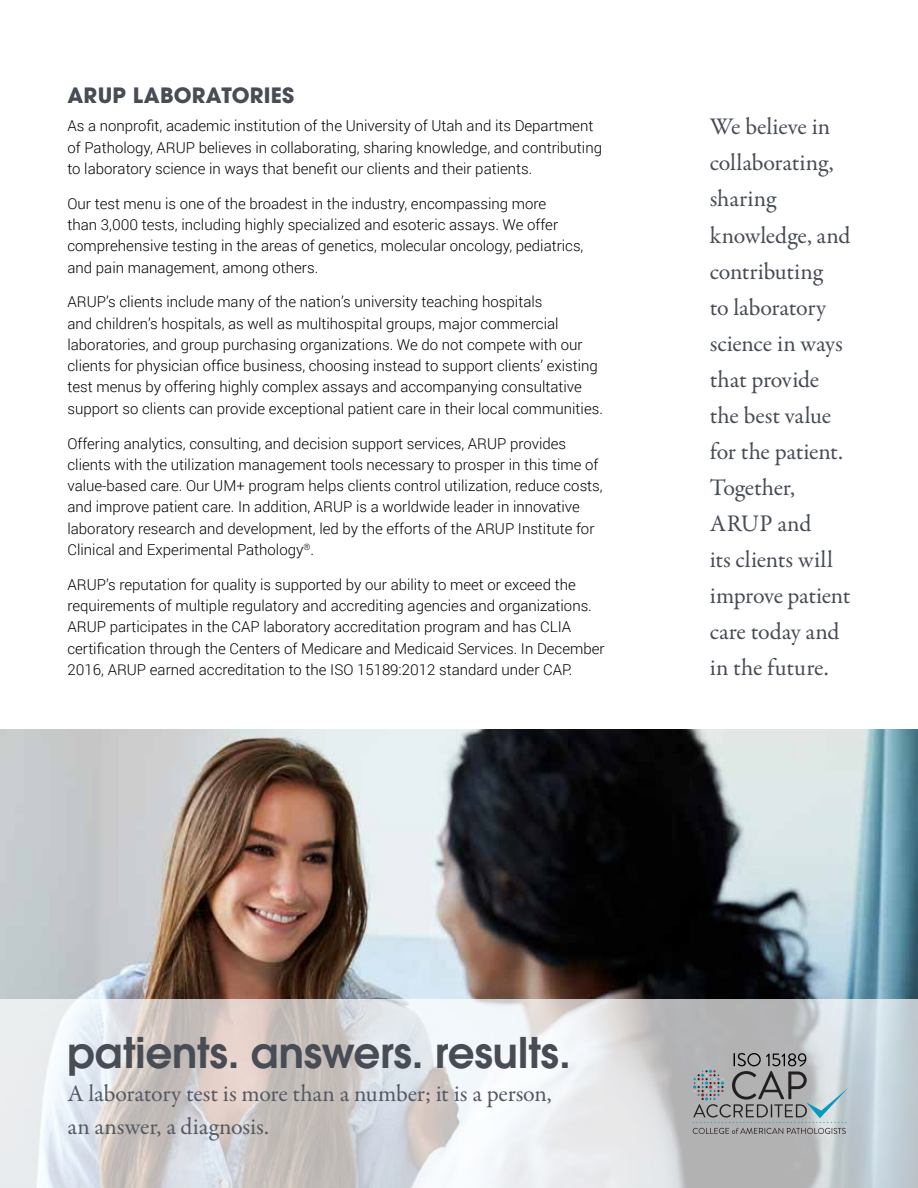
<style>
.page{position:relative;width:918px;height:1188px;background:#fff}
.page>*{position:absolute;margin:0;border:0;box-sizing:border-box;transform-origin:0 0}
.t1{font:600 42px "ITC Avant Garde Std";color:#474c55}
.t2{font:24px/36px "Garamond Premr Pro";letter-spacing:-.005em;color:#474c55}
.t3{font:24px/33px "Garamond Premr Pro";letter-spacing:-.005em;color:#545962}
.t4{font:700 21px "ITC Avant Garde Std";letter-spacing:.01em;color:#474c55}
.t5{font:300 15px/21.3px "Roboto";color:#000}
.t6{font:8.7px "Myriad Pro";color:#049bbf}
</style>
<div class="page">
<img style="left:0;top:729px;width:918px;height:270px">
<svg style="left:0;top:999px;width:918px;height:189px"></svg>
<svg style="left:693px;top:1128px;width:153px;height:6px"></svg>
<svg style="left:693px;top:1053px;width:155px;height:65px;background:#a1a5a7"></svg>
<h3 class="t4" style="left:67px;top:82px;width:228px">ARUP LABORATORIES</h3>
<p class="t5" style="left:67px;top:115px;width:536px">As a nonprofit, academic institution of the University of Utah and its Department of Pathology, ARUP believes in collaborating, sharing knowledge, and contributing to laboratory science in ways that benefit our clients and their patients.</p>
<p class="t5" style="left:67px;top:192px;width:518px">Our test menu is one of the broadest in the industry, encompassing more<br>than 3,000 tests, including highly specialized and esoteric assays. We offer comprehensive testing in the areas of genetics, molecular oncology, pediatrics, and pain management, among others.</p>
<p class="t5" style="left:67px;top:291px;width:537px">ARUP’s clients include many of the nation’s university teaching hospitals<br>and children’s hospitals, as well as multihospital groups, major commercial laboratories, and group purchasing organizations. We do not compete with our clients for physician office business, choosing instead to support clients’ existing test menus by offering highly complex assays and accompanying consultative support so clients can provide exceptional patient care in their local communities.</p>
<p class="t5" style="left:67px;top:432px;width:537px">Offering analytics, consulting, and decision support services, ARUP provides clients with the utilization management tools necessary to prosper in this time of value-based care. Our UM+ program helps clients control utilization, reduce costs, and improve patient care. In addition, ARUP is a worldwide leader in innovative laboratory research and development, led by the efforts of the ARUP Institute for Clinical and Experimental Pathology<sup>®</sup>.</p>
<p class="t5" style="left:67px;top:573px;width:539px">ARUP’s reputation for quality is supported by our ability to meet or exceed the requirements of multiple regulatory and accrediting agencies and organizations.<br>ARUP participates in the CAP laboratory accreditation program and has CLIA certification through the Centers of Medicare and Medicaid Services. In December 2016, ARUP earned accreditation to the ISO 15189:2012 standard under CAP.</p>
<h2 class="t2" style="left:710px;top:109px;width:142px">We believe in collaborating, sharing knowledge, and contributing<br>to laboratory science in ways that provide the best value for the patient.<br>Together,<br>ARUP and<br>its clients will improve patient care today and in the future.</h2>
<h1 class="t1" style="left:67px;top:1025px;width:505px">patients. answers. results.</h1>
<h2 class="t3" style="left:67px;top:1078px;width:486px">A laboratory test is more than a number; it is a person, an answer, a diagnosis.</h2>
<p class="t6" style="left:692px;top:1114px;width:156px">. . . . . . . . . . . . . . . . . . . . . . . . . . . . . . . . . . . . . . . . . . .</p>
</div>
